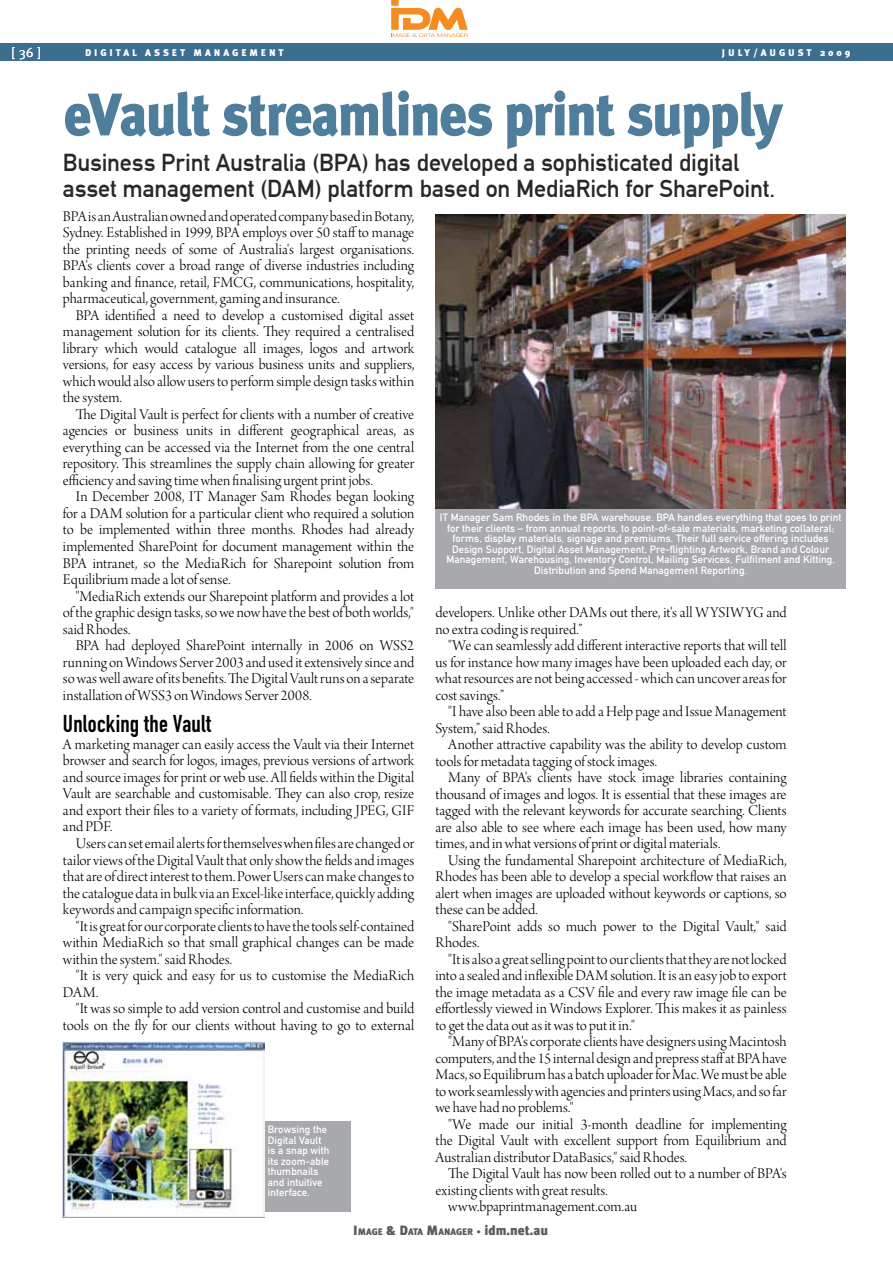
<style>
.page{position:relative;width:893px;height:1263px;background:#fff}
.page>*{position:absolute;margin:0;border:0;box-sizing:border-box;transform-origin:0 0}
.t1{font:900 60px "Meta Plus";letter-spacing:-.03em;color:#4f7d9c;scale:.9 1}
.t2{font:24px/25.5px "DIN Mittelschrift";letter-spacing:-.005em;color:#292829}
.t3{font:24px "DIN Engschrift Std";letter-spacing:.01em;color:#000}
.t4{font:15.75px/16.5px "Arno Pro Light Display";letter-spacing:-.005em;color:#000;text-align:justify}
.t5{font:13.5px "Meta Plus Normal";color:#fff}
.t6{font:10.5px/10.5px "DIN Mittelschrift Std";letter-spacing:.01em;color:#fff;text-align:center}
.t7{font:900 9.75px "Meta Plus";letter-spacing:.3em;color:#fff}
.t8{font:900 9.45px "Meta Plus";color:#58595b}
.s1{font-size:13.5px}
.s2{font-size:9px}
</style>
<div class="page">
<div style="left:0;top:43px;width:893px;height:17px;background:#3b6e8f"></div>
<img style="left:435px;top:214px;width:411px;height:295px">
<div style="left:435px;top:509px;width:411px;height:79px;background:#a7a9ac"></div>
<img style="left:63px;top:1041px;width:202px;height:176px">
<div style="left:265px;top:1121px;width:85px;height:91px;background:#a7a9ac"></div>
<svg style="left:391px;top:0;width:77px;height:37px"></svg>
<p class="t5" style="left:12px;top:44px;width:30px">[ 36 ]</p>
<p class="t7" style="left:85px;top:47px;width:200px">di gi tal asset m anagem ent</p>
<p class="t7" style="left:722px;top:47px;width:130px">july/august 2009</p>
<h1 class="t1" style="left:64px;top:79px;width:802px">eVault streamlines print supply</h1>
<h2 class="t2" style="left:63px;top:150px;width:714px">Business Print Australia (BPA) has developed a sophisticated digital asset management (DAM) platform based on MediaRich for SharePoint.</h2>
<p class="t4" style="left:63px;top:209px;width:353px">BPA is an Australian owned and operated company based in Botany, Sydney. Established in 1999, BPA employs over 50 staff to manage the printing needs of some of Australia's largest organisations.<br>BPA's clients cover a broad range of diverse industries including banking and finance, retail, FMCG, communications, hospitality, pharmaceutical, government, gaming and insurance.</p>
<p class="t4" style="left:63px;top:308px;width:353px;text-indent:13px">BPA identified a need to develop a customised digital asset management solution for its clients. They required a centralised library which would catalogue all images, logos and artwork versions, for easy access by various business units and suppliers, which would also allow users to perform simple design tasks within the system.</p>
<p class="t4" style="left:63px;top:407px;width:353px;text-indent:13px">The Digital Vault is perfect for clients with a number of creative agencies or business units in different geographical areas, as everything can be accessed via the Internet from the one central repository. This streamlines the supply chain allowing for greater efficiency and saving time when finalising urgent print jobs.</p>
<p class="t4" style="left:63px;top:490px;width:353px;text-indent:13px">In December 2008, IT Manager Sam Rhodes began looking for a DAM solution for a particular client who required a solution to be implemented within three months. Rhodes had already implemented SharePoint for document management within the BPA intranet, so the MediaRich for Sharepoint solution from Equilibrium made a lot of sense.</p>
<p class="t4" style="left:63px;top:589px;width:353px;text-indent:13px">"MediaRich extends our Sharepoint platform and provides a lot of the graphic design tasks, so we now have the best of both worlds," said Rhodes.</p>
<p class="t4" style="left:63px;top:638px;width:353px;text-indent:13px">BPA had deployed SharePoint internally in 2006 on WSS2 running on Windows Server 2003 and used it extensively since and so was well aware of its benefits. The Digital Vault runs on a separate installation of WSS3 on Windows Server 2008.</p>
<h2 class="t3" style="left:63px;top:710px;width:150px">Unlocking the Vault</h2>
<p class="t4" style="left:63px;top:737px;width:353px">A marketing manager can easily access the Vault via their Internet browser and search for logos, images, previous versions of artwork and source images for print or web use. All fields within the Digital Vault are searchable and customisable. They can also crop, resize and export their files to a variety of formats, including JPEG, GIF and PDF.</p>
<p class="t4" style="left:63px;top:836px;width:353px;text-indent:13px">Users can set email alerts for themselves when files are changed or tailor views of the Digital Vault that only show the fields and images that are of direct interest to them. Power Users can make changes to the catalogue data in bulk via an Excel-like interface, quickly adding keywords and campaign specific information.</p>
<p class="t4" style="left:63px;top:919px;width:353px;text-indent:13px">"It is great for our corporate clients to have the tools self-contained within MediaRich so that small graphical changes can be made within the system." said Rhodes.</p>
<p class="t4" style="left:63px;top:968px;width:353px;text-indent:13px">"It is very quick and easy for us to customise the MediaRich<br>DAM.</p>
<p class="t4" style="left:63px;top:1001px;width:353px;text-align:right">"It was so simple to add version control and customise and build tools on the fly for our clients without having to go to external</p>
<p class="t6" style="left:268px;top:1124px;width:63px;text-align:left">Browsing the<br>Digital Vault is a snap with its zoom-able thumbnails and intuitive interface.</p>
<p class="t6" style="left:440px;top:512px;width:403px">IT Manager Sam Rhodes in the BPA warehouse. BPA handles everything that goes to print for their clients – from annual reports, to point-of-sale materials, marketing collateral; forms, display materials, signage and premiums. Their full service offering includes Design Support, Digital Asset Management, Pre-flighting Artwork, Brand and Colour Management, Warehousing, Inventory Control, Mailing Services, Fulfilment and Kitting, Distribution and Spend Management Reporting.</p>
<p class="t4" style="left:435px;top:605px;width:353px">developers. Unlike other DAMs out there, it's all WYSIWYG and no extra coding is required.”</p>
<p class="t4" style="left:435px;top:638px;width:353px;text-indent:13px">"We can seamlessly add different interactive reports that will tell us for instance how many images have been uploaded each day, or what resources are not being accessed - which can uncover areas for cost savings.”</p>
<p class="t4" style="left:435px;top:704px;width:353px;text-indent:13px">"I have also been able to add a Help page and Issue Management<br>System,” said Rhodes.</p>
<p class="t4" style="left:435px;top:737px;width:353px;text-indent:13px">Another attractive capability was the ability to develop custom tools for metadata tagging of stock images.</p>
<p class="t4" style="left:435px;top:770px;width:353px;text-indent:13px">Many of BPA's clients have stock image libraries containing thousand of images and logos. It is essential that these images are tagged with the relevant keywords for accurate searching. Clients are also able to see where each image has been used, how many times, and in what versions of print or digital materials.</p>
<p class="t4" style="left:435px;top:853px;width:353px;text-indent:13px">Using the fundamental Sharepoint architecture of MediaRich, Rhodes has been able to develop a special workflow that raises an alert when images are uploaded without keywords or captions, so these can be added.</p>
<p class="t4" style="left:435px;top:919px;width:353px;text-indent:13px">"SharePoint adds so much power to the Digital Vault," said<br>Rhodes.</p>
<p class="t4" style="left:435px;top:952px;width:353px;text-indent:13px">"It is also a great selling point to our clients that they are not locked into a sealed and inflexible DAM solution. It is an easy job to export the image metadata as a CSV file and every raw image file can be effortlessly viewed in Windows Explorer. This makes it as painless to get the data out as it was to put it in."</p>
<p class="t4" style="left:435px;top:1034px;width:353px;text-indent:13px">"Many of BPA's corporate clients have designers using Macintosh computers, and the 15 internal design and prepress staff at BPA have Macs, so Equilibrum has a batch uploader for Mac. We must be able to work seamlessly with agencies and printers using Macs, and so far we have had no problems."</p>
<p class="t4" style="left:435px;top:1117px;width:353px;text-indent:13px">"We made our initial 3-month deadline for implementing the Digital Vault with excellent support from Equilibrium and Australian distributor DataBasics," said Rhodes.</p>
<p class="t4" style="left:448px;top:1166px;width:340px">The Digital Vault has now been rolled out to a number of BPA's</p>
<p class="t4" style="left:435px;top:1183px;width:174px">existing clients with great results.</p>
<p class="t4" style="left:448px;top:1199px;width:190px">www.bpaprintmanagement.com.au</p>
<p class="t8" style="left:353px;top:1226px;width:197px"><span class="s1">I</span>MAGE <span class="s1">&amp;</span> <span class="s1">D</span>ATA <span class="s1">M</span>ANAGER <span class="s2">•</span> <span class="s1">idm.net.au</span></p>
</div>
